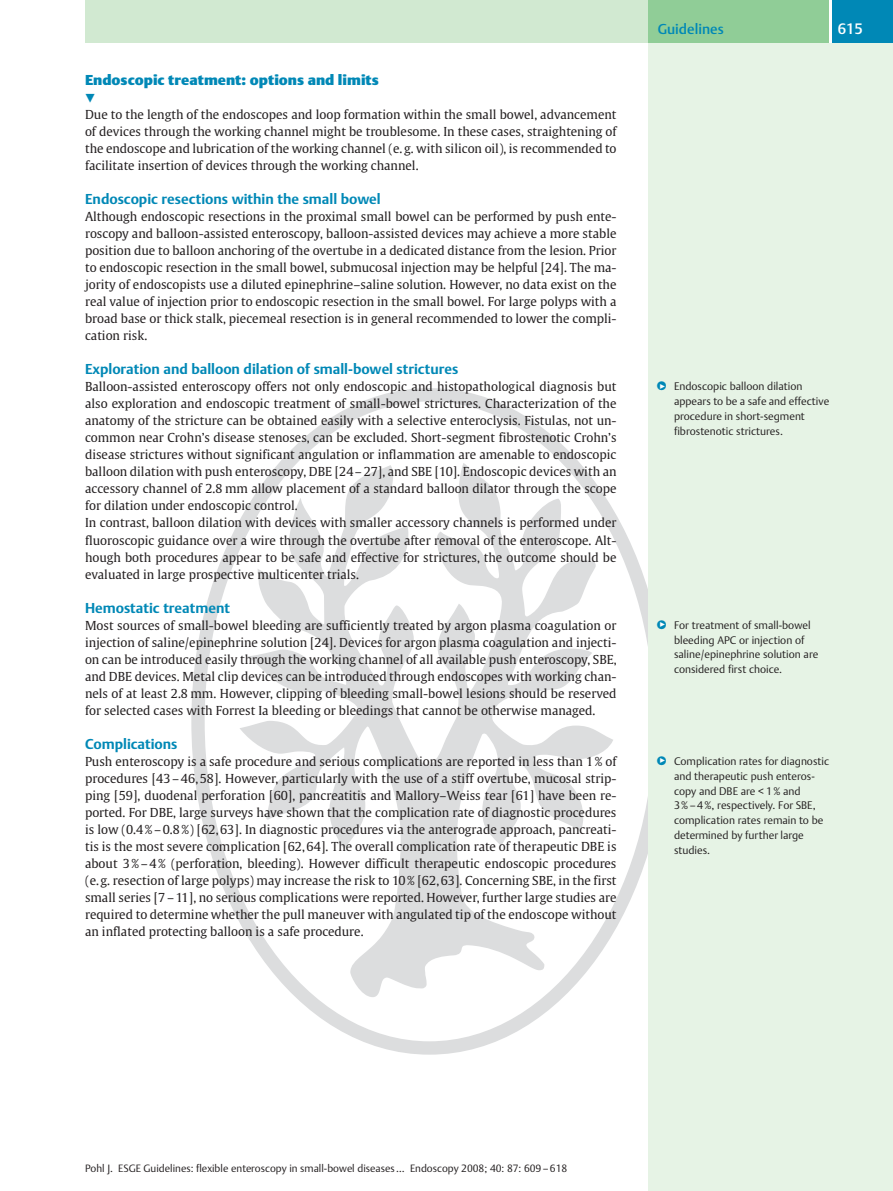
<style>
.page{position:relative;width:893px;height:1191px;background:#fff}
.page>*{position:absolute;margin:0;border:0;box-sizing:border-box;transform-origin:0 0}
.t1{font:15px "Adv PS.AT57014 T";color:#fff}
.t2{font:14.25px "Adv PS.AT57016 T";color:#0088b6}
.t3{font:14.25px "Adv PS.AT57018 T";color:#0088b6}
.t4{font:14.25px "Adv PS.AT57014 T";color:#0088b6}
.t5{font:12.3px/17px "Adv PS THGULREG";color:#231f20;text-align:justify}
.t6{font:11.25px "Adv Pi 3";color:#0088b6;scale:.9 1}
.t7{font:10.8px/14.9px "Adv PS.AT57012 T";color:#231f20}
.t8{font:10.5px "Adv PS.AT57012 T";color:#231f20}
.s1{font-family:"Adv PS ZD";font-size:12.3px;color:#0088b6}
</style>
<div class="page">
<svg style="left:191px;top:388px;width:457px;height:666px"></svg>
<div style="left:648px;top:43px;width:245px;height:1147px;background:#e6f3e5"></div>
<div style="left:85px;top:0;width:744px;height:43px;background:#d1e9d1"></div>
<div style="left:648px;top:0;width:181px;height:43px;background:#90cd97"></div>
<div style="left:829px;top:0;width:64px;height:43px;background:#0088b6"></div>
<hr style="left:829px;top:0;width:2px;height:43px;background:#fff">
<p class="t3" style="left:85px;top:74px;width:295px">Endoscopic treatment: options and limits</p>
<p class="t6" style="left:85px;top:90px;width:13px">!</p>
<p class="t5" style="left:85px;top:107px;width:533px">Due to the length of the endoscopes and loop formation within the small bowel, advancement of devices through the working channel might be troublesome. In these cases, straightening of the endoscope and lubrication of the working channel (e. g. with silicon oil), is recommended to facilitate insertion of devices through the working channel.</p>
<p class="t2" style="left:85px;top:193px;width:297px">Endoscopic resections within the small bowel</p>
<p class="t5" style="left:85px;top:209px;width:533px">Although endoscopic resections in the proximal small bowel can be performed by push ente&shy;roscopy and balloon-assisted enteroscopy, balloon-assisted devices may achieve a more stable position due to balloon anchoring of the overtube in a dedicated distance from the lesion. Prior to endoscopic resection in the small bowel, submucosal injection may be helpful [24]. The ma&shy;jority of endoscopists use a diluted epinephrine–saline solution. However, no data exist on the real value of injection prior to endoscopic resection in the small bowel. For large polyps with a broad base or thick stalk, piecemeal resection is in general recommended to lower the compli&shy;cation risk.</p>
<p class="t2" style="left:85px;top:363px;width:375px">Exploration and balloon dilation of small-bowel strictures</p>
<p class="t5" style="left:85px;top:379px;width:533px;text-align:left">Balloon-assisted enteroscopy offers not only endoscopic and histopathological diagnosis but also exploration and endoscopic treatment of small-bowel strictures. Characterization of the anatomy of the stricture can be obtained easily with a selective enteroclysis. Fistulas, not un&shy;common near Crohn’s disease stenoses, can be excluded. Short-segment fibrostenotic Crohn’s disease strictures without significant angulation or inflammation are amenable to endoscopic balloon dilation with push enteroscopy, DBE [24– 27], and SBE [10]. Endoscopic devices with an accessory channel of 2.8 mm allow placement of a standard balloon dilator through the scope for dilation under endoscopic control.<br>In contrast, balloon dilation with devices with smaller accessory channels is performed under fluoroscopic guidance over a wire through the overtube after removal of the enteroscope. Alt&shy;hough both procedures appear to be safe and effective for strictures, the outcome should be evaluated in large prospective multicenter trials.</p>
<p class="t2" style="left:85px;top:601px;width:147px">Hemostatic treatment</p>
<p class="t5" style="left:85px;top:617px;width:533px">Most sources of small-bowel bleeding are sufficiently treated by argon plasma coagulation or injection of saline/epinephrine solution [24]. Devices for argon plasma coagulation and injecti&shy;on can be introduced easily through the working channel of all available push enteroscopy, SBE, and DBE devices. Metal clip devices can be introduced through endoscopes with working chan&shy;nels of at least 2.8 mm. However, clipping of bleeding small-bowel lesions should be reserved for selected cases with Forrest Ia bleeding or bleedings that cannot be otherwise managed.</p>
<p class="t2" style="left:85px;top:737px;width:94px">Complications</p>
<p class="t5" style="left:85px;top:753px;width:533px">Push enteroscopy is a safe procedure and serious complications are reported in less than 1 % of procedures [43 – 46, 58]. However, particularly with the use of a stiff overtube, mucosal strip&shy;ping [59], duodenal perforation [60], pancreatitis and Mallory–Weiss tear [61] have been re&shy;ported. For DBE, large surveys have shown that the complication rate of diagnostic procedures is low (0.4% – 0.8 %) [62, 63]. In diagnostic procedures via the anterograde approach, pancreati&shy;tis is the most severe complication [62, 64]. The overall complication rate of therapeutic DBE is about 3% – 4% (perforation, bleeding). However difficult therapeutic endoscopic procedures (e. g. resection of large polyps) may increase the risk to 10% [62, 63]. Concerning SBE, in the first small series [7 – 11], no serious complications were reported. However, further large studies are required to determine whether the pull maneuver with angulated tip of the endoscope without an inflated protecting balloon is a safe procedure.</p>
<p class="t4" style="left:658px;top:23px;width:68px">Guidelines</p>
<p class="t1" style="left:838px;top:22px;width:27px">615</p>
<p class="t7" style="left:674px;top:380px;width:157px;text-indent:-17px"><span class="s1">l</span><sup>"</sup> Endoscopic balloon dilation appears to be a safe and effective procedure in short-segment fibrostenotic strictures.</p>
<p class="t7" style="left:674px;top:618px;width:146px;text-indent:-17px"><span class="s1">l</span><sup>"</sup> For treatment of small-bowel bleeding APC or injection of saline/epinephrine solution are considered first choice.</p>
<p class="t7" style="left:674px;top:754px;width:157px;text-indent:-17px"><span class="s1">l</span><sup>"</sup> Complication rates for diagnostic and therapeutic push enteros&shy;copy and DBE are &lt; 1% and<br>3% – 4 %, respectively. For SBE, complication rates remain to be determined by further large studies.</p>
<p class="t8" style="left:85px;top:1163px;width:484px">Pohl J. ESGE Guidelines: flexible enteroscopy in small-bowel diseases… Endoscopy 2008; 40: 87: 609 – 618</p>
</div>
